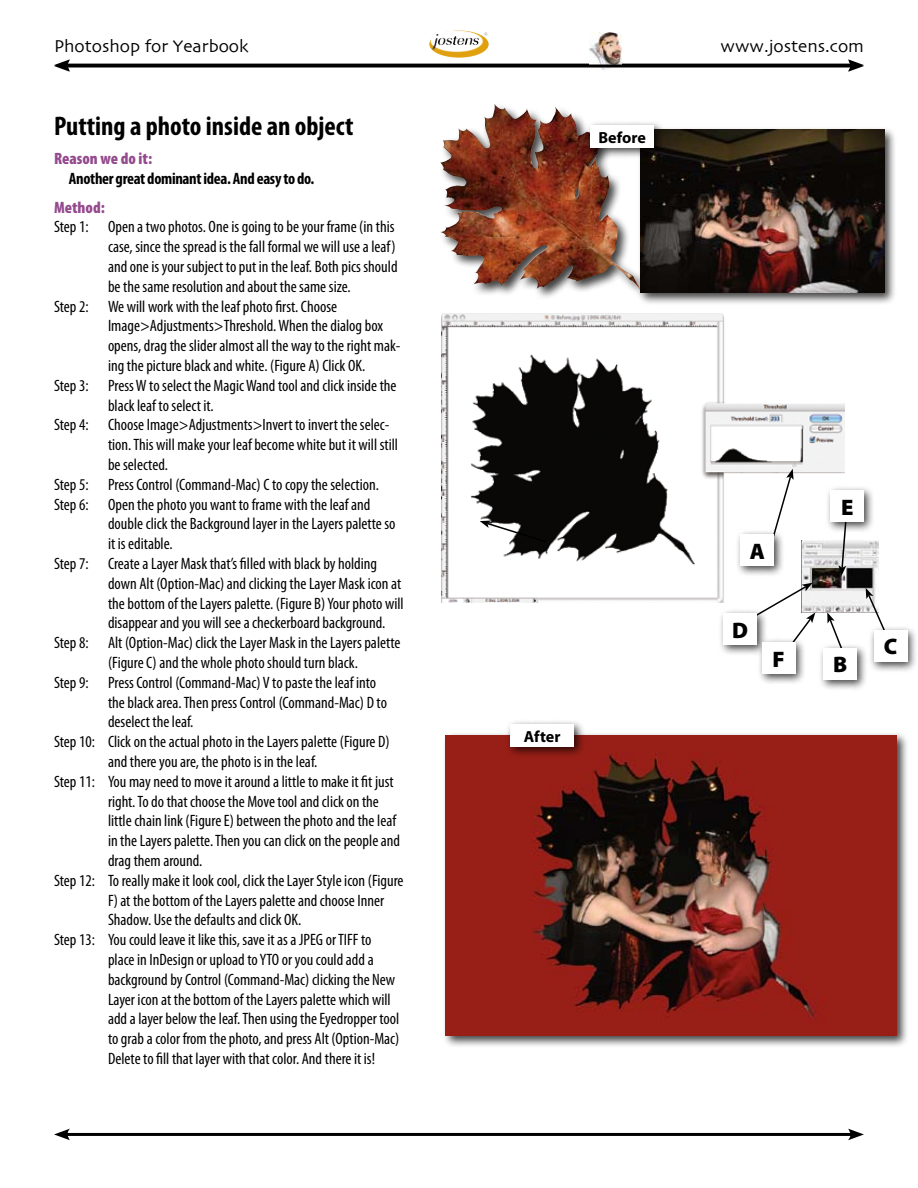
<style>
.page{position:relative;width:918px;height:1188px;background:#fff}
.page>*{position:absolute;margin:0;border:0;box-sizing:border-box;transform-origin:0 0}
.t1{font:700 condensed 27px "Myriad Pro";color:#000}
.t2{font:900 22.5px "Myriad Pro";color:#000}
.t3{font:18px "Skia";color:#000}
.t4{font:condensed 16.5px "Myriad Pro";color:#000}
.t5{font:700 condensed 16.5px "Myriad Pro";letter-spacing:-.02em;color:#000}
.t6{font:900 condensed 16.5px "Myriad Pro";color:#944b8e}
.t7{font:700 16.05px "Myriad Pro";color:#000}
</style>
<div class="page">
<img style="left:442px;top:31px;width:40px;height:11px">
<hr style="left:64px;top:1133px;width:790px;height:3px;background:#000">
<svg style="left:54px;top:1129px;width:16px;height:11px"></svg>
<svg style="left:848px;top:1129px;width:16px;height:11px"></svg>
<img style="left:590px;top:32px;width:31px;height:38px">
<svg style="left:70px;top:64px;width:778px;height:4px;fill:#000"></svg>
<svg style="left:54px;top:59px;width:16px;height:13px"></svg>
<svg style="left:848px;top:59px;width:16px;height:13px"></svg>
<img style="left:441px;top:313px;width:404px;height:289px">
<svg style="left:480px;top:521px;width:68px;height:23px"></svg>
<svg style="left:770px;top:469px;width:24px;height:74px"></svg>
<div style="left:436px;top:100px;width:215px;height:201px;background:#000;opacity:.75"></div>
<img style="left:440px;top:112px;width:105px;height:175px">
<div style="left:637px;top:126px;width:260px;height:179px;background:#000;opacity:.75"></div>
<img style="left:640px;top:130px;width:245px;height:162px">
<div style="left:585px;top:120px;width:80px;height:39px;background:#000;opacity:.75"></div>
<div style="left:590px;top:125px;width:64px;height:23px;background:#fff"></div>
<div style="left:735px;top:529px;width:50px;height:48px;background:#000;opacity:.75"></div>
<div style="left:741px;top:535px;width:33px;height:31px;background:#fff"></div>
<img style="left:802px;top:540px;width:76px;height:73px">
<svg style="left:827px;top:612px;width:17px;height:31px"></svg>
<svg style="left:747px;top:583px;width:68px;height:54px"></svg>
<svg style="left:839px;top:533px;width:9px;height:43px"></svg>
<svg style="left:866px;top:588px;width:17px;height:37px"></svg>
<div style="left:818px;top:643px;width:50px;height:48px;background:#000;opacity:.75"></div>
<div style="left:824px;top:648px;width:33px;height:32px;background:#fff"></div>
<div style="left:825px;top:485px;width:50px;height:48px;background:#000;opacity:.75"></div>
<div style="left:831px;top:490px;width:33px;height:32px;background:#fff"></div>
<div style="left:718px;top:608px;width:50px;height:48px;background:#000;opacity:.75"></div>
<div style="left:724px;top:613px;width:33px;height:32px;background:#fff"></div>
<div style="left:757px;top:637px;width:49px;height:48px;background:#000;opacity:.75"></div>
<div style="left:762px;top:643px;width:33px;height:31px;background:#fff"></div>
<div style="left:869px;top:625px;width:49px;height:48px;background:#000;opacity:.75"></div>
<div style="left:874px;top:630px;width:33px;height:32px;background:#fff"></div>
<div style="left:442px;top:731px;width:467px;height:317px;background:#000;opacity:.75"></div>
<img style="left:446px;top:735px;width:450px;height:301px">
<div style="left:505px;top:719px;width:81px;height:40px;background:#000;opacity:.75"></div>
<div style="left:510px;top:724px;width:64px;height:23px;background:#fff"></div>
<p class="t3" style="left:54px;top:36px;width:196px">Photoshop for Yearbook</p>
<p class="t3" style="left:721px;top:36px;width:145px">www.jostens.com</p>
<h1 class="t1" style="left:54px;top:109px;width:301px">Putting a photo inside an object</h1>
<p class="t6" style="left:54px;top:148px;width:100px">Reason we do it:</p>
<p class="t5" style="left:69px;top:168px;width:247px">Another great dominant idea. And easy to do.</p>
<p class="t6" style="left:54px;top:196px;width:52px">Method:</p>
<p class="t4" style="left:54px;top:217px;width:342px">Step 1: Open a two photos. One is going to be your frame (in this</p>
<p class="t4" style="left:108px;top:237px;width:289px">case, since the spread is the fall formal we will use a leaf)</p>
<p class="t4" style="left:108px;top:257px;width:291px">and one is your subject to put in the leaf. Both pics should</p>
<p class="t4" style="left:108px;top:276px;width:244px">be the same resolution and about the same size.</p>
<p class="t4" style="left:54px;top:296px;width:285px">Step 2: We will work with the leaf photo first. Choose</p>
<p class="t4" style="left:108px;top:316px;width:277px">Image&gt;Adjustments&gt;Threshold. When the dialog box</p>
<p class="t4" style="left:108px;top:336px;width:294px">opens, drag the slider almost all the way to the right mak-</p>
<p class="t4" style="left:108px;top:356px;width:259px">ing the picture black and white. (Figure A) Click OK.</p>
<p class="t4" style="left:54px;top:375px;width:344px">Step 3: Press W to select the Magic Wand tool and click inside the</p>
<p class="t4" style="left:108px;top:395px;width:107px">black leaf to select it.</p>
<p class="t4" style="left:54px;top:415px;width:337px">Step 4: Choose Image&gt;Adjustments&gt;Invert to invert the selec-</p>
<p class="t4" style="left:108px;top:435px;width:292px">tion. This will make your leaf become white but it will still</p>
<p class="t4" style="left:108px;top:455px;width:61px">be selected.</p>
<p class="t4" style="left:54px;top:474px;width:327px">Step 5: Press Control (Command-Mac) C to copy the selection.</p>
<p class="t4" style="left:54px;top:494px;width:318px">Step 6: Open the photo you want to frame with the leaf and</p>
<p class="t4" style="left:108px;top:514px;width:289px">double click the Background layer in the Layers palette so</p>
<p class="t4" style="left:108px;top:534px;width:66px">it is editable.</p>
<p class="t4" style="left:54px;top:554px;width:325px">Step 7: Create a Layer Mask that’s filled with black by holding</p>
<p class="t4" style="left:108px;top:573px;width:295px">down Alt (Option-Mac) and clicking the Layer Mask icon at</p>
<p class="t4" style="left:108px;top:593px;width:297px">the bottom of the Layers palette. (Figure B) Your photo will</p>
<p class="t4" style="left:108px;top:613px;width:279px">disappear and you will see a checkerboard background.</p>
<p class="t4" style="left:54px;top:633px;width:348px">Step 8: Alt (Option-Mac) click the Layer Mask in the Layers palette</p>
<p class="t4" style="left:108px;top:653px;width:251px">(Figure C) and the whole photo should turn black.</p>
<p class="t4" style="left:54px;top:672px;width:324px">Step 9: Press Control (Command-Mac) V to paste the leaf into</p>
<p class="t4" style="left:108px;top:692px;width:281px">the black area. Then press Control (Command-Mac) D to</p>
<p class="t4" style="left:108px;top:712px;width:87px">deselect the leaf.</p>
<p class="t4" style="left:54px;top:732px;width:337px">Step 10: Click on the actual photo in the Layers palette (Figure D)</p>
<p class="t4" style="left:108px;top:752px;width:211px">and there you are, the photo is in the leaf.</p>
<p class="t4" style="left:54px;top:771px;width:341px">Step 11: You may need to move it around a little to make it fit just</p>
<p class="t4" style="left:108px;top:791px;width:272px">right. To do that choose the Move tool and click on the</p>
<p class="t4" style="left:108px;top:811px;width:290px">little chain link (Figure E) between the photo and the leaf</p>
<p class="t4" style="left:108px;top:831px;width:294px">in the Layers palette. Then you can click on the people and</p>
<p class="t4" style="left:108px;top:851px;width:96px">drag them around.</p>
<p class="t4" style="left:54px;top:870px;width:351px">Step 12: To really make it look cool, click the Layer Style icon (Figure</p>
<p class="t4" style="left:108px;top:890px;width:278px">F) at the bottom of the Layers palette and choose Inner</p>
<p class="t4" style="left:108px;top:910px;width:195px">Shadow. Use the defaults and click OK.</p>
<p class="t4" style="left:54px;top:930px;width:319px">Step 13: You could leave it like this, save it as a JPEG or TIFF to</p>
<p class="t4" style="left:108px;top:950px;width:267px">place in InDesign or upload to YTO or you could add a</p>
<p class="t4" style="left:108px;top:969px;width:289px">background by Control (Command-Mac) clicking the New</p>
<p class="t4" style="left:108px;top:989px;width:284px">Layer icon at the bottom of the Layers palette which will</p>
<p class="t4" style="left:108px;top:1009px;width:293px">add a layer below the leaf. Then using the Eyedropper tool</p>
<p class="t4" style="left:108px;top:1029px;width:293px">to grab a color from the photo, and press Alt (Option-Mac)</p>
<p class="t4" style="left:108px;top:1049px;width:269px">Delete to fill that layer with that color. And there it is!</p>
<p class="t7" style="left:598px;top:127px;width:49px">Before</p>
<p class="t7" style="left:524px;top:726px;width:38px">After</p>
<h2 class="t2" style="left:750px;top:536px;width:17px">A</h2>
<h2 class="t2" style="left:732px;top:615px;width:17px">D</h2>
<h2 class="t2" style="left:773px;top:644px;width:14px">F</h2>
<h2 class="t2" style="left:841px;top:492px;width:14px">E</h2>
<h2 class="t2" style="left:833px;top:650px;width:16px">B</h2>
<h2 class="t2" style="left:884px;top:632px;width:15px">C</h2>
</div>
